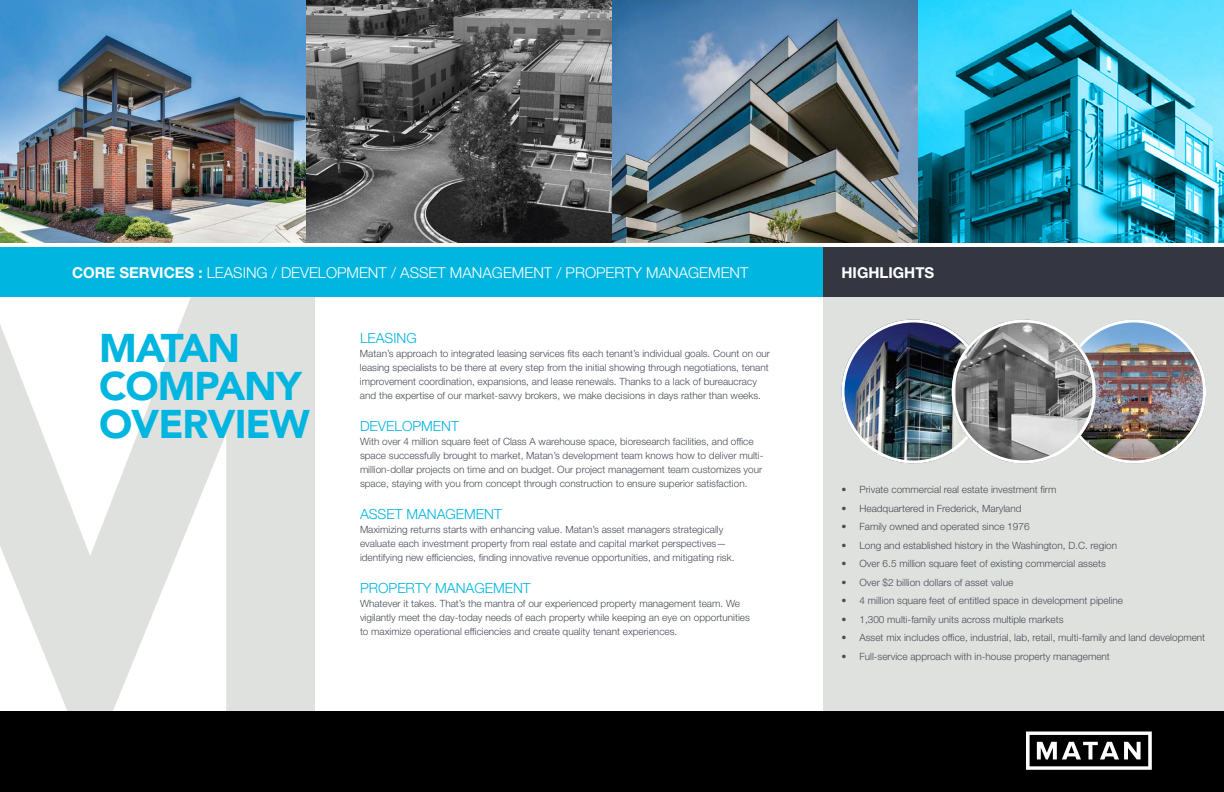
<style>
.page{position:relative;width:1224px;height:792px;background:#fff}
.page>*{position:absolute;margin:0;border:0;box-sizing:border-box;transform-origin:0 0}
.t1{font:900 40px/38px "Avenir";letter-spacing:-.025em;color:#00b5df}
.t2{font:300 15px "Helvetica Neue LT Std";color:#fff}
.t3{font:700 15px "Helvetica Neue LT Std";color:#fff}
.t4{font:300 14px "Helvetica Neue LT Std";color:#00b5df}
.t5{font:300 10px/14px "Helvetica Neue LT Std";color:#474c55}
.s1{font-weight:700}
</style>
<div class="page">
<img style="left:0;top:0;width:306px;height:243px">
<svg style="left:306px;top:0;width:306px;height:243px;background:#5f5f5f"></svg>
<img style="left:612px;top:0;width:306px;height:243px">
<svg style="left:918px;top:0;width:306px;height:243px;background:#31a4bf"></svg>
<svg style="left:0;top:297px;width:315px;height:414px;fill:#dfe1df"></svg>
<div style="left:0;top:248px;width:824px;height:49px;background:#00b5df"></div>
<div style="left:824px;top:248px;width:400px;height:49px;background:#343741"></div>
<div style="left:824px;top:297px;width:400px;height:414px;background:#dfe1df"></div>
<img style="left:842px;top:320px;width:144px;height:144px;border-radius:72px">
<img style="left:1062px;top:320px;width:144px;height:144px;border-radius:72px">
<img style="left:952px;top:320px;width:144px;height:144px;border-radius:72px">
<div style="left:952px;top:320px;width:144px;height:144px;border:3px solid #fff;border-radius:50%"></div>
<div style="left:0;top:711px;width:1224px;height:81px;background:#000"></div>
<svg style="left:1026px;top:732px;width:126px;height:38px"></svg>
<h2 class="t2" style="left:72px;top:263px;width:678px"><span class="s1">CORE SERVICES :</span> LEASING / DEVELOPMENT / ASSET MANAGEMENT / PROPERTY MANAGEMENT</h2>
<h2 class="t3" style="left:842px;top:263px;width:94px">HIGHLIGHTS</h2>
<h1 class="t1" style="left:99px;top:328px;width:212px">MATAN<br>COMPANY<br>OVERVIEW</h1>
<h3 class="t4" style="left:360px;top:329px;width:58px">LEASING</h3>
<p class="t5" style="left:360px;top:346px;width:412px">Matan’s approach to integrated leasing services fits each tenant’s individual goals. Count on our leasing specialists to be there at every step from the initial showing through negotiations, tenant improvement coordination, expansions, and lease renewals. Thanks to a lack of bureaucracy and the expertise of our market-savvy brokers, we make decisions in days rather than weeks.</p>
<h3 class="t4" style="left:360px;top:417px;width:100px">DEVELOPMENT</h3>
<p class="t5" style="left:360px;top:434px;width:405px">With over 4 million square feet of Class A warehouse space, bioresearch facilities, and office space successfully brought to market, Matan’s development team knows how to deliver multi&shy;million-dollar projects on time and on budget. Our project management team customizes your space, staying with you from concept through construction to ensure superior satisfaction.</p>
<h3 class="t4" style="left:360px;top:505px;width:143px">ASSET MANAGEMENT</h3>
<p class="t5" style="left:360px;top:522px;width:376px">Maximizing returns starts with enhancing value. Matan’s asset managers strategically evaluate each investment property from real estate and capital market perspectives— identifying new efficiencies, finding innovative revenue opportunities, and mitigating risk.</p>
<h3 class="t4" style="left:360px;top:579px;width:172px">PROPERTY MANAGEMENT</h3>
<p class="t5" style="left:360px;top:596px;width:391px">Whatever it takes. That’s the mantra of our experienced property management team. We vigilantly meet the day-today needs of each property while keeping an eye on opportunities to maximize operational efficiencies and create quality tenant experiences.</p>
<p class="t5" style="left:842px;top:482px;width:216px">• Private commercial real estate investment firm</p>
<p class="t5" style="left:842px;top:501px;width:182px">• Headquartered in Frederick, Maryland</p>
<p class="t5" style="left:842px;top:519px;width:190px">• Family owned and operated since 1976</p>
<p class="t5" style="left:842px;top:538px;width:277px">• Long and established history in the Washington, D.C. region</p>
<p class="t5" style="left:842px;top:556px;width:266px">• Over 6.5 million square feet of existing commercial assets</p>
<p class="t5" style="left:842px;top:575px;width:173px">• Over $2 billion dollars of asset value</p>
<p class="t5" style="left:842px;top:593px;width:283px">• 4 million square feet of entitled space in development pipeline</p>
<p class="t5" style="left:842px;top:612px;width:224px">• 1,300 multi-family units across multiple markets</p>
<p class="t5" style="left:842px;top:630px;width:365px">• Asset mix includes office, industrial, lab, retail, multi-family and land development</p>
<p class="t5" style="left:842px;top:649px;width:270px">• Full-service approach with in-house property management</p>
</div>
